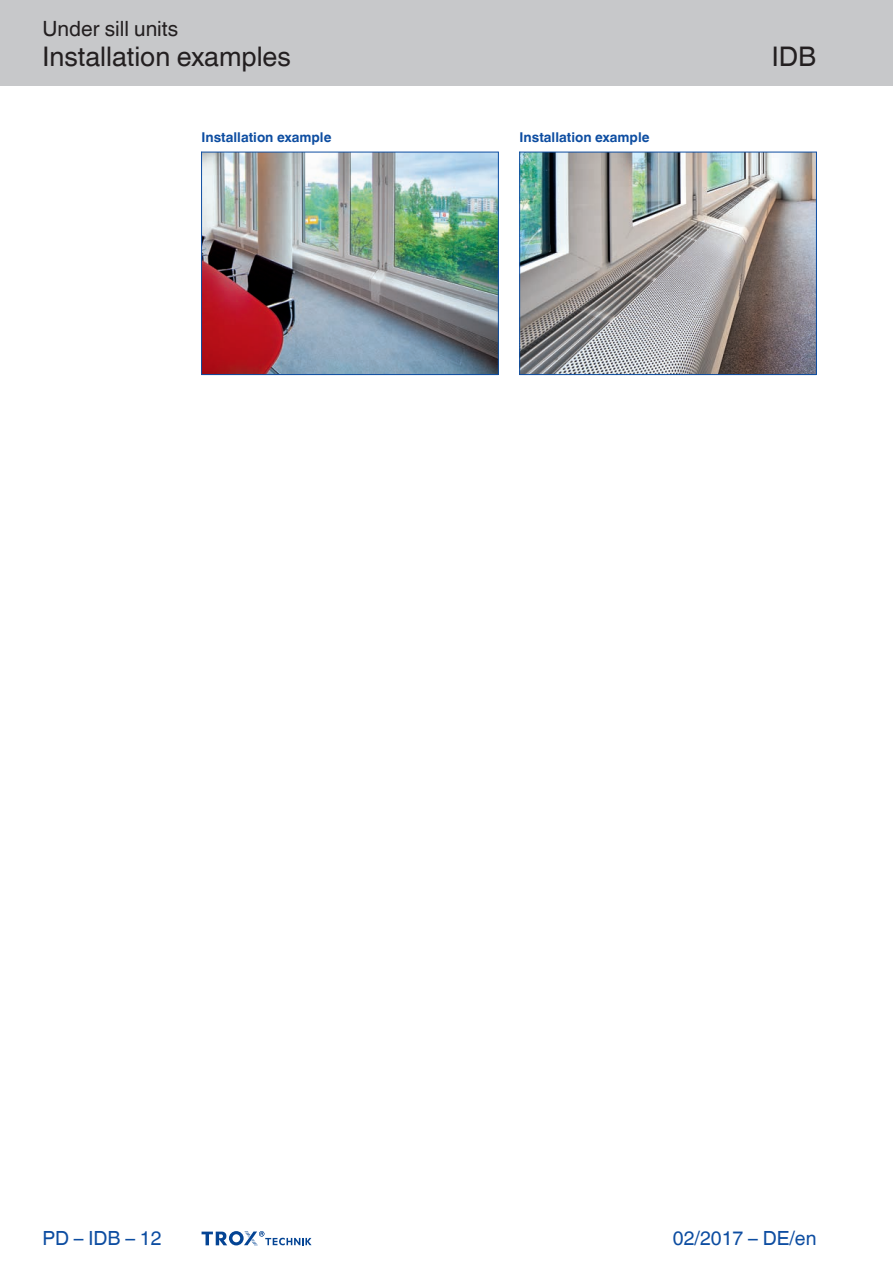
<style>
.page{position:relative;width:893px;height:1263px;background:#fff}
.page>*{position:absolute;margin:0;border:0;box-sizing:border-box;transform-origin:0 0}
.t1{font:27px "TROX Helvetica";color:#231f20}
.t2{font:21px "TROX Helvetica";color:#231f20}
.t3{font:19.5px "TROX Helvetica";color:#0d4da1}
.t4{font:700 13.5px "TROX Helvetica";color:#0d4da1}
</style>
<div class="page">
<div style="left:0;top:0;width:893px;height:85px;background:#c7c8ca"></div>
<svg style="left:202px;top:1231px;width:110px;height:15px"></svg>
<img style="left:202px;top:153px;width:296px;height:221px">
<img style="left:520px;top:153px;width:296px;height:221px">
<hr style="left:201px;top:152px;width:1px;height:223px;background:#0d4da1">
<hr style="left:498px;top:152px;width:1px;height:223px;background:#0d4da1">
<hr style="left:201px;top:152px;width:297px;height:1px;background:#0d4da1">
<hr style="left:201px;top:374px;width:297px;height:1px;background:#0d4da1">
<hr style="left:519px;top:152px;width:1px;height:223px;background:#0d4da1">
<hr style="left:816px;top:152px;width:1px;height:223px;background:#0d4da1">
<hr style="left:519px;top:152px;width:297px;height:1px;background:#0d4da1">
<hr style="left:519px;top:374px;width:297px;height:1px;background:#0d4da1">
<h2 class="t2" style="left:43px;top:17px;width:137px">Under sill units</h2>
<h1 class="t1" style="left:43px;top:41px;width:250px">Installation examples</h1>
<p class="t4" style="left:202px;top:130px;width:131px">Installation example</p>
<p class="t4" style="left:520px;top:130px;width:131px">Installation example</p>
<h1 class="t1" style="left:772px;top:41px;width:46px">IDB</h1>
<h3 class="t3" style="left:43px;top:1227px;width:121px">PD – IDB – 12</h3>
<h3 class="t3" style="left:673px;top:1227px;width:145px">02/2017 – DE/en</h3>
</div>
